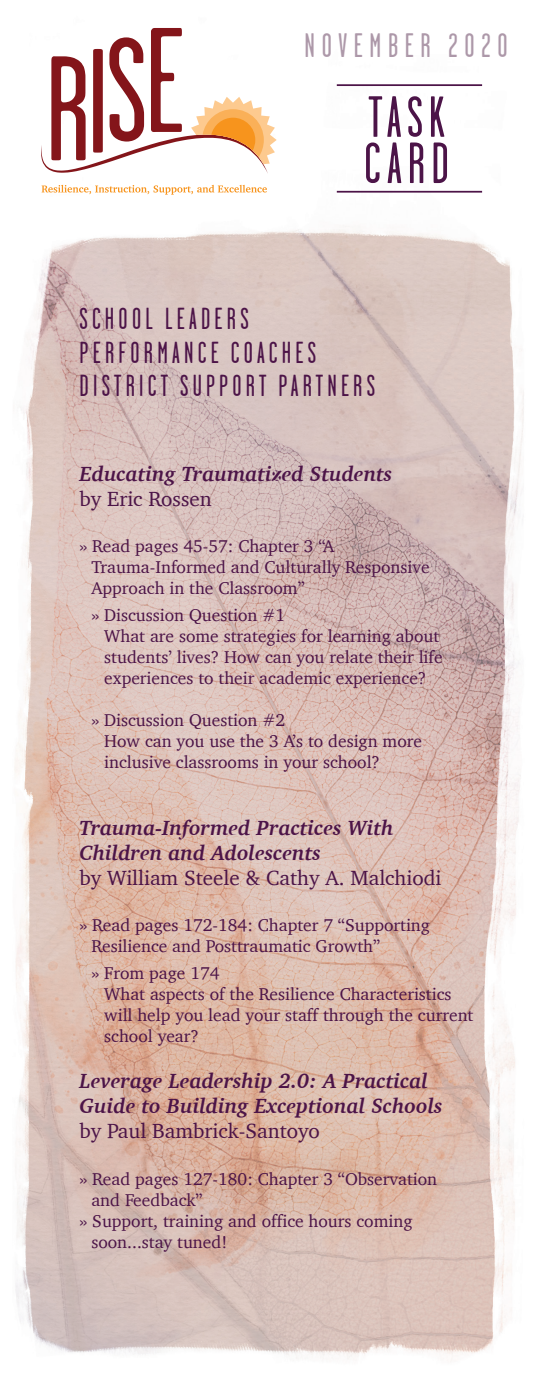
<style>
.page{position:relative;width:536px;height:1386px;background:#fff}
.page>*{position:absolute;margin:0;border:0;box-sizing:border-box;transform-origin:0 0}
.t1{font:57.93px/46.2px "Garage Gothic";letter-spacing:.1em;color:#4c1448}
.t2{font:33.77px "Garage Gothic";letter-spacing:.2em;color:#ad98a9}
.t3{font:30.28px/33.9px "Garage Gothic";letter-spacing:.14em;color:#4c1448}
.t4{font:italic 700 21px/25.2px "Charter";color:#4c1448}
.t5{font:21px "Charter";color:#4c1448}
.t6{font:17.5px/21px "Charter";color:#4c1448}
</style>
<div class="page">
<img style="left:14px;top:84px;width:510px;height:1277px">
<svg style="left:42px;top:185px;width:225px;height:10px"></svg>
<svg style="left:41px;top:28px;width:235px;height:146px"></svg>
<hr style="left:336px;top:191px;width:146px;height:2px;background:#4c1448">
<hr style="left:336px;top:84px;width:146px;height:2px;background:#4c1448">
<h2 class="t2" style="left:304px;top:28px;width:205px">NOVEMBER 2020</h2>
<h1 class="t1" style="left:364px;top:95px;width:86px">TASK<br>CARD</h1>
<h3 class="t3" style="left:80px;top:302px;width:297px">SCHOOL LEADERS<br>PERFORMANCE COACHES<br>DISTRICT SUPPORT PARTNERS</h3>
<p class="t4" style="left:80px;top:461px;width:314px">Educating Traumatized Students</p>
<p class="t5" style="left:80px;top:481px;width:133px">by Eric Rossen</p>
<p class="t6" style="left:91px;top:536px;width:340px;text-indent:-12px">» Read pages 45-57: Chapter 3 “A<br>Trauma-Informed and Culturally Responsive<br>Approach in the Classroom”</p>
<p class="t6" style="left:104px;top:604px;width:340px;text-indent:-13px">» Discussion Question #1<br>What are some strategies for learning about students’ lives? How can you relate their life experiences to their academic experience?</p>
<p class="t6" style="left:104px;top:709px;width:319px;text-indent:-13px">» Discussion Question #2<br>How can you use the 3 A’s to design more inclusive classrooms in your school?</p>
<p class="t4" style="left:80px;top:815px;width:315px">Trauma-Informed Practices With<br>Children and Adolescents</p>
<p class="t5" style="left:80px;top:860px;width:363px">by William Steele &amp; Cathy A. Malchiodi</p>
<p class="t6" style="left:91px;top:915px;width:340px;text-indent:-12px">» Read pages 172-184: Chapter 7 “Supporting<br>Resilience and Posttraumatic Growth”</p>
<p class="t6" style="left:104px;top:962px;width:370px;text-indent:-13px">» From page 174<br>What aspects of the Resilience Characteristics will help you lead your staff through the current school year?</p>
<p class="t4" style="left:80px;top:1068px;width:364px">Leverage Leadership 2.0: A Practical<br>Guide to Building Exceptional Schools</p>
<p class="t5" style="left:80px;top:1113px;width:241px">by Paul Bambrick-Santoyo</p>
<p class="t6" style="left:80px;top:1168px;width:359px">» Read pages 127-180: Chapter 3 “Observation</p>
<p class="t6" style="left:91px;top:1189px;width:113px">and Feedback”</p>
<p class="t6" style="left:80px;top:1210px;width:334px">» Support, training and office hours coming</p>
<p class="t6" style="left:91px;top:1231px;width:137px">soon...stay tuned!</p>
</div>
